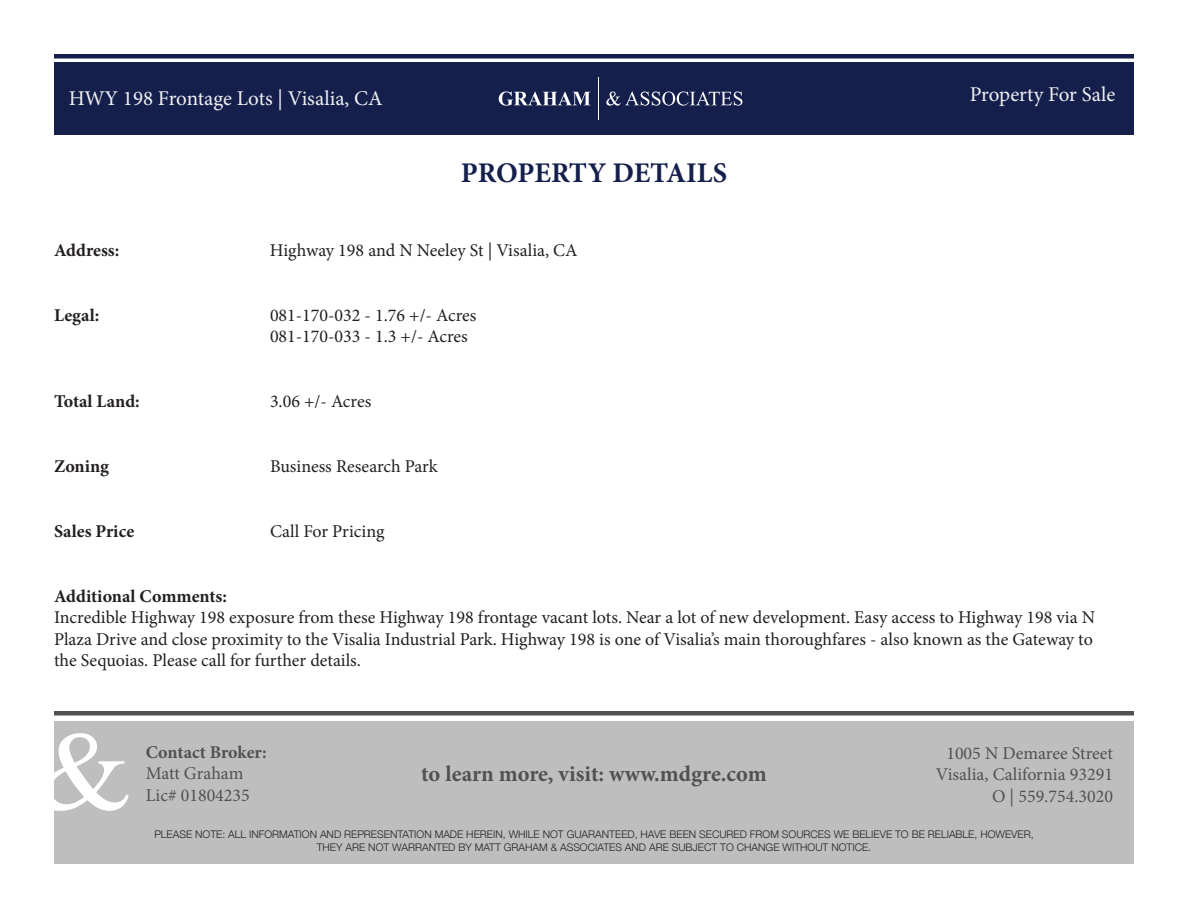
<style>
.page{position:relative;width:1188px;height:918px;background:#fff}
.page>*{position:absolute;margin:0;border:0;box-sizing:border-box;transform-origin:0 0}
.t1{font:700 28.5px "Minion Pro";letter-spacing:-.005em;color:#151f4c}
.t2{font:700 22.5px "Minion Pro";color:#505152}
.t3{font:21px "Minion Pro";color:#fff}
.t4{font:18px/21.6px "Minion Pro";color:#231f20}
.t5{font:18px "Minion Pro";color:#505152}
.t6{font:700 18px "Minion Pro";color:#231f20}
.t7{font:700 18px "Minion Pro";letter-spacing:-.005em;color:#505152}
.t8{font:300 10.5px/12.6px "Helvetica Neue";color:#231f20;text-align:center}
</style>
<div class="page">
<div style="left:54px;top:62px;width:1080px;height:73px;background:#151f4c"></div>
<hr style="left:54px;top:54px;width:1080px;height:4px;background:#151f4c">
<svg style="left:499px;top:91px;width:92px;height:15px"></svg>
<svg style="left:606px;top:91px;width:136px;height:15px"></svg>
<hr style="left:598px;top:77px;width:1px;height:43px;background:#fff">
<div style="left:54px;top:821px;width:1080px;height:43px;background:#bfbebe"></div>
<div style="left:54px;top:721px;width:1080px;height:100px;background:#bfbebe"></div>
<div style="left:54px;top:711px;width:1080px;height:5px;background:#505152"></div>
<svg style="left:54px;top:733px;width:75px;height:78px"></svg>
<p class="t3" style="left:68px;top:84px;width:316px">HWY 198 Frontage Lots | Visalia, CA</p>
<p class="t3" style="left:970px;top:80px;width:147px">Property For Sale</p>
<p class="t1" style="left:461px;top:152px;width:268px">PROPERTY DETAILS</p>
<p class="t6" style="left:54px;top:238px;width:67px">Address:</p>
<p class="t4" style="left:270px;top:240px;width:309px">Highway 198 and N Neeley St | Visalia, CA</p>
<p class="t6" style="left:54px;top:302px;width:47px">Legal:</p>
<p class="t4" style="left:270px;top:304px;width:208px">081-170-032 - 1.76 +/- Acres</p>
<p class="t4" style="left:270px;top:326px;width:199px">081-170-033 - 1.3 +/- Acres</p>
<p class="t6" style="left:54px;top:389px;width:87px">Total Land:</p>
<p class="t4" style="left:270px;top:391px;width:103px">3.06 +/- Acres</p>
<p class="t6" style="left:54px;top:454px;width:57px">Zoning</p>
<p class="t4" style="left:270px;top:456px;width:169px">Business Research Park</p>
<p class="t6" style="left:54px;top:518px;width:82px">Sales Price</p>
<p class="t4" style="left:270px;top:520px;width:116px">Call For Pricing</p>
<p class="t6" style="left:54px;top:583px;width:175px">Additional Comments:</p>
<p class="t4" style="left:54px;top:607px;width:1043px">Incredible Highway 198 exposure from these Highway 198 frontage vacant lots. Near a lot of new development. Easy access to Highway 198 via N<br>Plaza Drive and close proximity to the Visalia Industrial Park. Highway 198 is one of Visalia’s main thoroughfares - also known as the Gateway to the Sequoias. Please call for further details.</p>
<p class="t7" style="left:146px;top:739px;width:123px">Contact Broker:</p>
<p class="t5" style="left:146px;top:762px;width:99px">Matt Graham</p>
<p class="t5" style="left:146px;top:783px;width:106px">Lic# 01804235</p>
<p class="t2" style="left:421px;top:758px;width:347px">to learn more, visit: www.mdgre.com</p>
<p class="t5" style="left:946px;top:741px;width:168px">1005 N Demaree Street</p>
<p class="t5" style="left:936px;top:763px;width:179px">Visalia, California 93291</p>
<p class="t5" style="left:992px;top:784px;width:122px">O | 559.754.3020</p>
<p class="t8" style="left:154px;top:827px;width:881px">PLEASE NOTE: ALL INFORMATION AND REPRESENTATION MADE HEREIN, WHILE NOT GUARANTEED, HAVE BEEN SECURED FROM SOURCES WE BELIEVE TO BE RELIABLE, HOWEVER,<br>THEY ARE NOT WARRANTED BY MATT GRAHAM &amp; ASSOCIATES AND ARE SUBJECT TO CHANGE WITHOUT NOTICE.</p>
</div>
